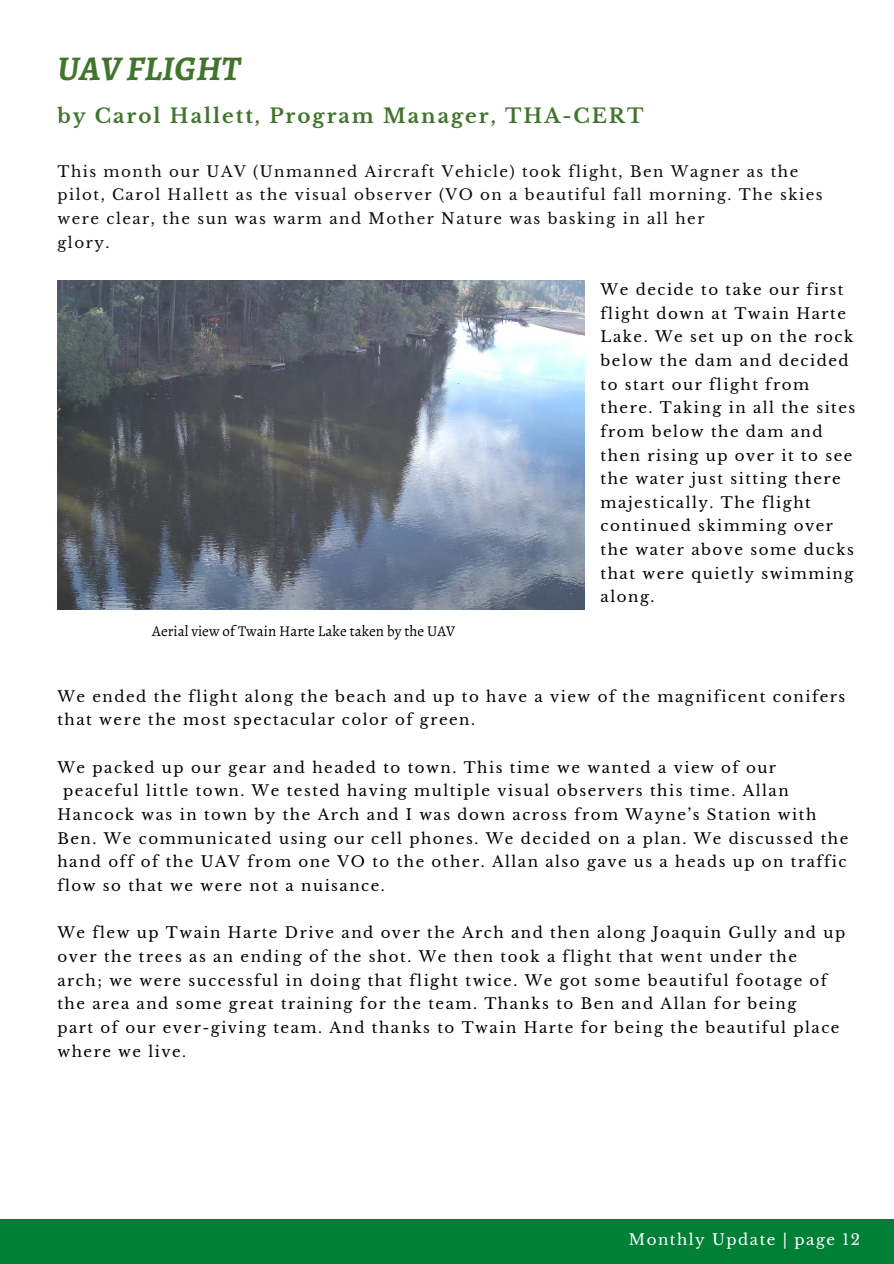
<style>
.page{position:relative;width:894px;height:1264px;background:#fff}
.page>*{position:absolute;margin:0;border:0;box-sizing:border-box;transform-origin:0 0}
.t1{font:italic 700 34.8px "Alegreya";color:#41742c}
.t2{font:700 19.8px "Libre Baskerville";letter-spacing:.1em;color:#41742c}
.t3{font:15px/23.7px "Libre Baskerville";letter-spacing:.1em;color:#000}
.t4{font:15px/23.7px "Libre Baskerville";letter-spacing:.1em;color:#0b0d0c}
.t5{font:15px "Alegreya";color:#000}
.t6{font:15px "Libre Baskerville";letter-spacing:.1em;color:#fff}
</style>
<div class="page">
<div style="left:0;top:1218px;width:893px;height:45px;background:#008037"></div>
<img style="left:57px;top:281px;width:527px;height:329px">
<p class="t1" style="left:57px;top:45px;width:184px">UAVFLIGHT</p>
<p class="t2" style="left:57px;top:104px;width:587px">by Carol Hallett, Program Manager, THA-CERT</p>
<p class="t4" style="left:57px;top:159px;width:766px">This month our UAV (Unmanned Aircraft Vehicle) took flight, Ben Wagner as the pilot, Carol Hallett as the visual observer (VO on a beautiful fall morning. The skies were clear, the sun was warm and Mother Nature was basking in all her</p>
<p class="t4" style="left:57px;top:230px;width:53px">glory.</p>
<p class="t3" style="left:600px;top:278px;width:256px">We decide to take our first flight down at Twain Harte<br>Lake. We set up on the rock below the dam and decided to start our flight from there. Taking in all the sites from below the dam and then rising up over it to see the water just sitting there majestically. The flight continued skimming over the water above some ducks that were quietly swimming along.</p>
<p class="t5" style="left:152px;top:621px;width:304px">Aerial view of Twain Harte Lake taken by the UAV</p>
<p class="t3" style="left:57px;top:684px;width:789px">We ended the flight along the beach and up to have a view of the magnificent conifers that were the most spectacular color of green.</p>
<p class="t3" style="left:57px;top:755px;width:720px">We packed up our gear and headed to town. This time we wanted a view of our</p>
<p class="t3" style="left:63px;top:779px;width:726px">peaceful little town. We tested having multiple visual observers this time. Allan</p>
<p class="t3" style="left:57px;top:803px;width:760px">Hancock was in town by the Arch and I was down across from Wayne’s Station with</p>
<p class="t3" style="left:57px;top:826px;width:792px">Ben. We communicated using our cell phones. We decided on a plan. We discussed the</p>
<p class="t3" style="left:57px;top:850px;width:790px">hand off of the UAV from one VO to the other. Allan also gave us a heads up on traffic</p>
<p class="t3" style="left:57px;top:874px;width:329px">flow so that we were not a nuisance.</p>
<p class="t3" style="left:57px;top:921px;width:789px">We flew up Twain Harte Drive and over the Arch and then along Joaquin Gully and up over the trees as an ending of the shot. We then took a flight that went under the</p>
<p class="t3" style="left:57px;top:968px;width:771px">arch; we were successful in doing that flight twice. We got some beautiful footage of the area and some great training for the team. Thanks to Ben and Allan for being</p>
<p class="t3" style="left:57px;top:1015px;width:783px">part of our ever-giving team. And thanks to Twain Harte for being the beautiful place where we live.</p>
<p class="t6" style="left:628px;top:1230px;width:232px">Monthly Update | page 12</p>
</div>
